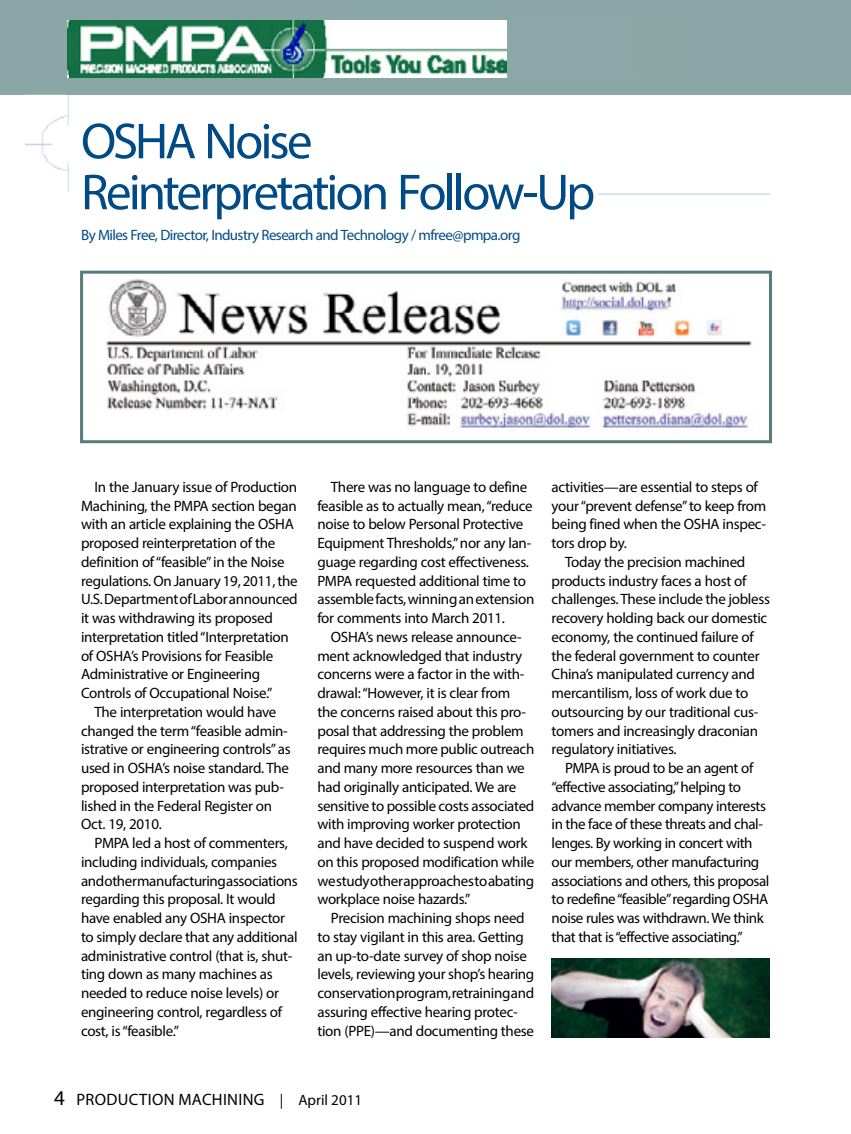
<style>
.page{position:relative;width:851px;height:1134px;background:#fff}
.page>*{position:absolute;margin:0;border:0;box-sizing:border-box;transform-origin:0 0}
.t1{font:51px/51px "Myriad Pro";letter-spacing:-.055em;color:#004b85}
.t2{font:16.5px "Myriad Pro";letter-spacing:.02em;color:#000}
.t3{font:15px/18.8px "Myriad Pro";letter-spacing:-.02em;color:#000}
.t4{font:15px "Myriad Pro";letter-spacing:-.04em;color:#004b85}
.s1{font-size:21px}
.s2{font-size:15px}
</style>
<div class="page">
<div style="left:0;top:0;width:850px;height:94px;background:#8ba6a6"></div>
<img style="left:68px;top:20px;width:438px;height:58px">
<img style="left:26px;top:94px;width:42px;height:97px">
<hr style="left:598px;top:193px;width:171px;height:2px;background:#004b85">
<img style="left:106px;top:279px;width:646px;height:151px">
<div style="left:80px;top:271px;width:692px;height:172px;border:3px solid #597b7c"></div>
<img style="left:551px;top:958px;width:219px;height:80px">
<h1 class="t1" style="left:81px;top:115px;width:515px">OSHA Noise<br>Reinterpretation Follow-Up</h1>
<p class="t4" style="left:81px;top:225px;width:441px">By Miles Free, Director, Industry Research and Technology / mfree@pmpa.org</p>
<p class="t3" style="left:81px;top:477px;width:218px;text-indent:14px">In the January issue of Production Machining, the PMPA section began with an article explaining the OSHA proposed reinterpretation of the definition of “feasible” in the Noise regulations. On January 19, 2011, the U.S. Department of Labor announced it was withdrawing its proposed interpretation titled “Interpretation of OSHA’s Provisions for Feasible Administrative or Engineering Controls of Occupational Noise.”</p>
<p class="t3" style="left:81px;top:702px;width:211px;text-indent:14px">The interpretation would have changed the term “feasible admin&shy;istrative or engineering controls” as used in OSHA’s noise standard. The proposed interpretation was pub&shy;lished in the Federal Register on<br>Oct. 19, 2010.</p>
<p class="t3" style="left:81px;top:833px;width:218px;text-indent:14px">PMPA led a host of commenters, including individuals, companies and other manufacturing associations regarding this proposal. It would have enabled any OSHA inspector to simply declare that any additional administrative control (that is, shut&shy;ting down as many machines as needed to reduce noise levels) or engineering control, regardless of cost, is “feasible.”</p>
<p class="t3" style="left:317px;top:477px;width:218px;text-indent:14px">There was no language to define feasible as to actually mean, “reduce noise to below Personal Protective Equipment Thresholds,” nor any lan&shy;guage regarding cost effectiveness.<br>PMPA requested additional time to assemble facts, winning an extension for comments into March 2011.</p>
<p class="t3" style="left:317px;top:627px;width:218px;text-indent:14px">OSHA’s news release announce&shy;ment acknowledged that industry concerns were a factor in the with&shy;drawal: “However, it is clear from<br>the concerns raised about this pro&shy;posal that addressing the problem requires much more public outreach and many more resources than we had originally anticipated. We are sensitive to possible costs associated with improving worker protection and have decided to suspend work on this proposed modification while we study other approaches to abating workplace noise hazards.”</p>
<p class="t3" style="left:317px;top:908px;width:218px;text-indent:14px">Precision machining shops need to stay vigilant in this area. Getting an up-to-date survey of shop noise levels, reviewing your shop’s hearing conservation program, retraining and assuring effective hearing protec&shy;tion (PPE)—and documenting these</p>
<p class="t3" style="left:551px;top:477px;width:216px">activities—are essential to steps of your “prevent defense” to keep from being fined when the OSHA inspec&shy;tors drop by.</p>
<p class="t3" style="left:551px;top:552px;width:220px;text-indent:14px">Today the precision machined products industry faces a host of challenges. These include the jobless recovery holding back our domestic economy, the continued failure of the federal government to counter China’s manipulated currency and mercantilism, loss of work due to outsourcing by our traditional cus&shy;tomers and increasingly draconian regulatory initiatives.</p>
<p class="t3" style="left:551px;top:758px;width:219px;text-indent:14px">PMPA is proud to be an agent of “effective associating,” helping to advance member company interests in the face of these threats and chal&shy;lenges. By working in concert with our members, other manufacturing associations and others, this proposal to redefine “feasible” regarding OSHA noise rules was withdrawn. We think that that is “effective associating.”</p>
<p class="t2" style="left:54px;top:1090px;width:309px"><span class="s1">4</span> PRODUCTION MACHINING <span class="s2">| April 2011</span></p>
</div>
